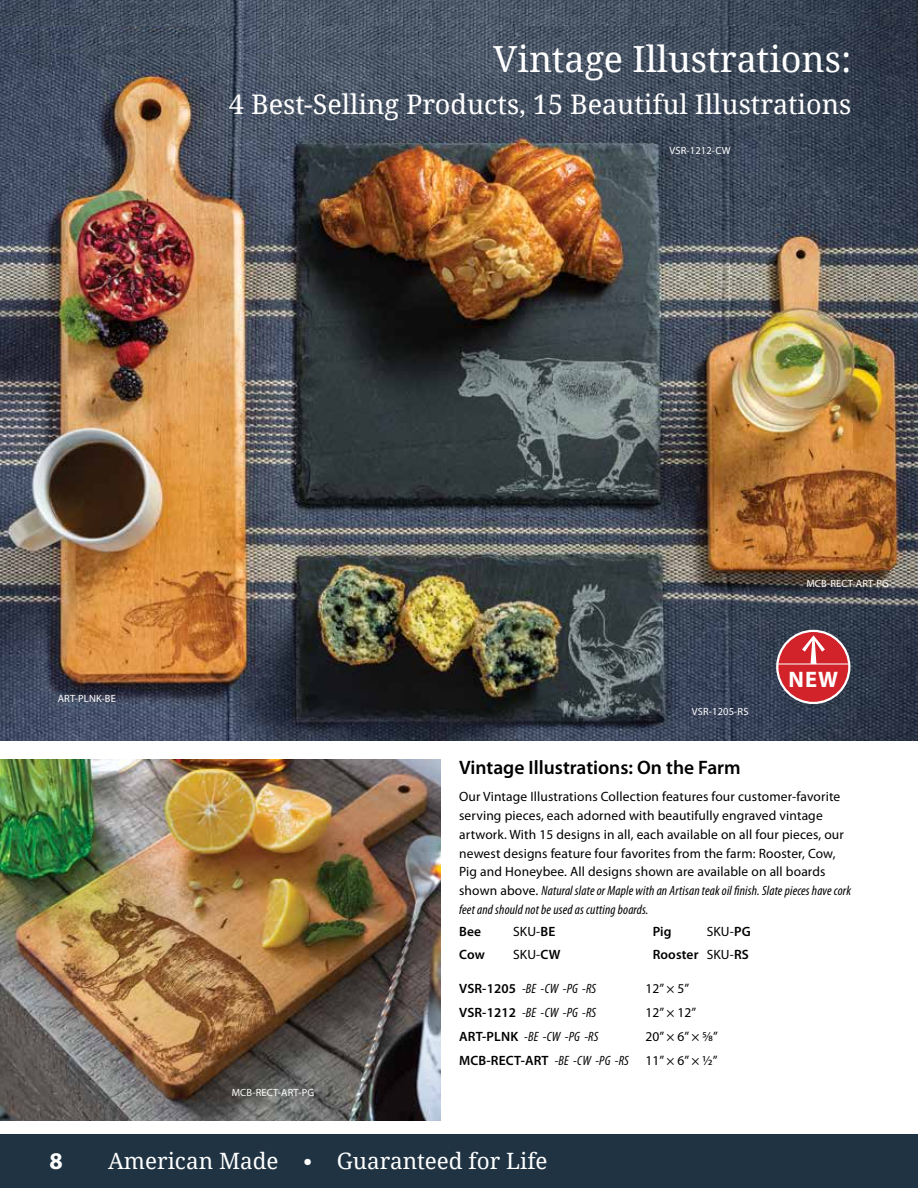
<style>
.page{position:relative;width:918px;height:1188px;background:#fff}
.page>*{position:absolute;margin:0;border:0;box-sizing:border-box;transform-origin:0 0}
.t1{font:36px "Droid Serif";color:#fff}
.t2{font:27px "Droid Serif";color:#fff}
.t3{font:700 24px "Myriad Pro";color:#fff}
.t4{font:22.5px "Droid Serif";color:#fff}
.t5{font:700 22.5px "Myriad Pro";color:#fff}
.t6{font:600 19.5px "Myriad Pro";color:#000}
.t7{font:13.5px/18.8px "Myriad Pro";letter-spacing:.01em;color:#000}
.t8{font:italic condensed 13.5px "Myriad Pro";letter-spacing:.01em;color:#000}
.t9{font:600 13.5px "Myriad Pro";letter-spacing:.01em;color:#000}
.t10{font:10.5px "Myriad Pro";letter-spacing:.01em;color:#fff}
.s1{font-style:italic;font-stretch:condensed}
.s2{font-weight:600}
.s3{font-weight:400}
.s4{font-weight:600;font-style:normal;font-stretch:normal}
.s5{font-family:"Calibri";font-weight:300}
</style>
<div class="page">
<div style="left:0;top:1134px;width:918px;height:54px;background:#1f3342"></div>
<img style="left:0;top:26px;width:918px;height:27px">
<img style="left:0;top:759px;width:441px;height:361px">
<img style="left:0;top:53px;width:918px;height:688px">
<div style="left:777px;top:631px;width:72px;height:72px;background:#d2232a;border-radius:50%"></div>
<svg style="left:777px;top:635px;width:72px;height:30px"></svg>
<div style="left:776px;top:630px;width:74px;height:74px;border:2px solid #fff;border-radius:50%"></div>
<img style="left:0;top:0;width:918px;height:26px">
<h1 class="t1" style="left:493px;top:37px;width:360px">Vintage Illustrations:</h1>
<h2 class="t2" style="left:229px;top:88px;width:624px">4 Best-Selling Products, 15 Beautiful Illustrations</h2>
<p class="t10" style="left:670px;top:144px;width:62px">VSR-1212-CW</p>
<p class="t10" style="left:58px;top:692px;width:60px">ART-PLNK-BE</p>
<p class="t10" style="left:232px;top:1086px;width:84px">MCB-RECT-ART-PG</p>
<p class="t10" style="left:806px;top:577px;width:84px">MCB-RECT-ART-PG</p>
<p class="t10" style="left:692px;top:705px;width:58px">VSR-1205-RS</p>
<h3 class="t5" style="left:788px;top:664px;width:51px">NEW</h3>
<h3 class="t6" style="left:459px;top:755px;width:283px">Vintage Illustrations: On the Farm</h3>
<p class="t7" style="left:459px;top:787px;width:393px">Our Vintage Illustrations Collection features four customer-favorite serving pieces, each adorned with beautifully engraved vintage artwork. With 15 designs in all, each available on all four pieces, our newest designs feature four favorites from the farm: Rooster, Cow, Pig and Honeybee. All designs shown are available on all boards shown above. <span class="s1">Natural slate or Maple with an Artisan teak oil finish. Slate pieces have cork feet and should not be used as cutting boards.</span></p>
<p class="t9" style="left:459px;top:923px;width:24px">Bee</p>
<p class="t7" style="left:513px;top:922px;width:44px">SKU-<span class="s2">BE</span></p>
<p class="t9" style="left:653px;top:923px;width:20px">Pig</p>
<p class="t7" style="left:707px;top:922px;width:46px">SKU-<span class="s2">PG</span></p>
<p class="t9" style="left:459px;top:945px;width:27px">Cow</p>
<p class="t7" style="left:513px;top:944px;width:49px">SKU-<span class="s2">CW</span></p>
<p class="t9" style="left:653px;top:945px;width:98px">Rooster <span class="s3">SKU-</span>RS</p>
<p class="t8" style="left:459px;top:980px;width:139px"><span class="s4">VSR-1205</span> -BE -CW -PG -RS</p>
<p class="t7" style="left:645px;top:979px;width:45px">12” × 5”</p>
<p class="t8" style="left:459px;top:1004px;width:139px"><span class="s4">VSR-1212</span> -BE -CW -PG -RS</p>
<p class="t7" style="left:645px;top:1003px;width:52px">12” × 12”</p>
<p class="t8" style="left:459px;top:1028px;width:141px"><span class="s4">ART-PLNK</span> -BE -CW -PG -RS</p>
<p class="t7" style="left:459px;top:1024px;width:260px;line-height:24px;text-align:right">20” × 6” × 5/8”<br><span class="s2">MCB-RECT-ART</span> <span class="s1">-BE -CW -PG -RS</span> 11” × 6” × 1/2”</p>
<h3 class="t3" style="left:50px;top:1145px;width:15px">8</h3>
<h3 class="t4" style="left:108px;top:1146px;width:441px">American Made <span class="s5">•</span> Guaranteed for Life</h3>
</div>
